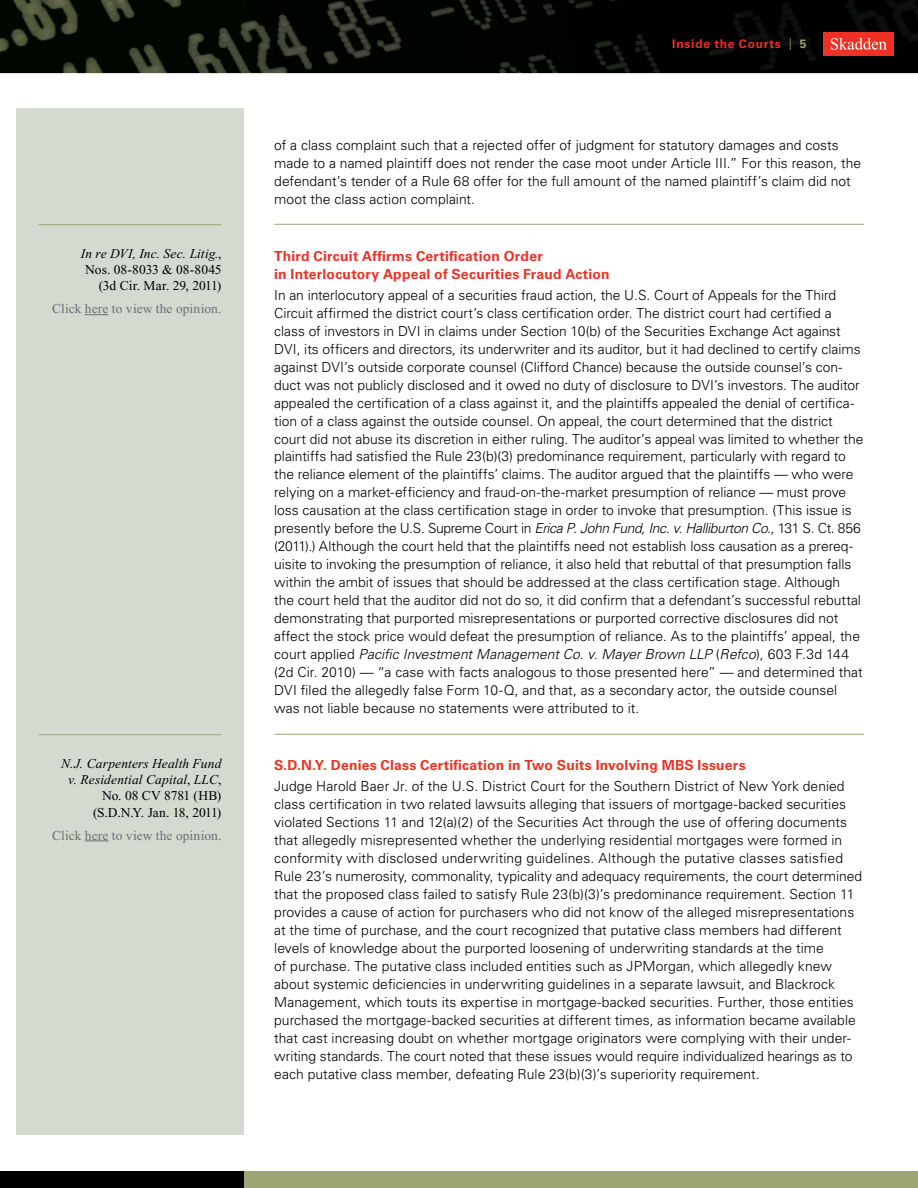
<style>
.page{position:relative;width:918px;height:1188px;background:#fff}
.page>*{position:absolute;margin:0;border:0;box-sizing:border-box;transform-origin:0 0}
.t1{font:300 13.8px/18px "Univers LT Std";color:#000}
.t2{font:700 13.8px/18px "Univers LT Std";letter-spacing:.015em;color:#ee3124}
.t3{font:italic 13.5px/16.2px "Times New Roman PS Std";letter-spacing:.01em;color:#000;text-align:right}
.t4{font:13.5px/16.2px "Times New Roman PS Std";color:#000;text-align:right}
.t5{font:13.5px "Times New Roman PS Std";letter-spacing:.005em;color:#6f6e71}
.t6{font:700 12px "Univers LT Std";letter-spacing:.065em;color:#ee3124}
.s1{font-style:italic}
.s2{font-style:normal}
.s3{font-weight:300;color:#a0a576}
.s4{color:#a0a576}
</style>
<div class="page">
<img style="left:0;top:0;width:918px;height:73px">
<div style="left:16px;top:108px;width:228px;height:1026px;background:#d4dad0"></div>
<div style="left:0;top:1172px;width:918px;height:16px;background:#a0a576"></div>
<div style="left:0;top:1172px;width:244px;height:16px;background:#000"></div>
<div style="left:824px;top:32px;width:70px;height:23px;background:#ee3124"></div>
<svg style="left:831px;top:38px;width:56px;height:12px"></svg>
<hr style="left:274px;top:224px;width:590px;height:1px;background:#a0a576">
<hr style="left:274px;top:734px;width:590px;height:1px;background:#a0a576">
<hr style="left:39px;top:224px;width:182px;height:1px;background:#a0a576">
<svg style="left:85px;top:314px;width:24px;height:1px"></svg>
<hr style="left:39px;top:734px;width:182px;height:1px;background:#a0a576">
<svg style="left:85px;top:841px;width:24px;height:1px"></svg>
<p class="t4" style="left:81px;top:245px;width:142px"><span class="s1">In re DVI, Inc. Sec. Litig.</span>,<br>Nos. 08-8033 &amp; 08-8045 (3d Cir. Mar. 29, 2011)</p>
<p class="t5" style="left:52px;top:301px;width:171px">Click here to view the opinion.</p>
<p class="t3" style="left:61px;top:755px;width:162px">N.J. Carpenters Health Fund v. Residential Capital<span class="s2">,</span> LLC<span class="s2">,<br>No. 08 CV 8781 (HB) (S.D.N.Y. Jan. 18, 2011)</span></p>
<p class="t5" style="left:52px;top:828px;width:171px">Click here to view the opinion.</p>
<p class="t6" style="left:672px;top:37px;width:136px">Inside the Courts <span class="s3">|</span> <span class="s4">5</span></p>
<p class="t1" style="left:274px;top:136px;width:589px">of a class complaint such that a rejected offer of judgment for statutory damages and costs made to a named plaintiff does not render the case moot under Article III.” For this reason, the defendant’s tender of a Rule 68 offer for the full amount of the named plaintiff’s claim did not moot the class action complaint.</p>
<p class="t2" style="left:274px;top:247px;width:337px">Third Circuit Affirms Certification Order<br>in Interlocutory Appeal of Securities Fraud Action</p>
<p class="t1" style="left:274px;top:286px;width:591px">In an interlocutory appeal of a securities fraud action, the U.S. Court of Appeals for the Third Circuit affirmed the district court’s class certification order. The district court had certified a class of investors in DVI in claims under Section 10(b) of the Securities Exchange Act against DVI, its officers and directors, its underwriter and its auditor, but it had declined to certify claims against DVI’s outside corporate counsel (Clifford Chance) because the outside counsel’s con&shy;duct was not publicly disclosed and it owed no duty of disclosure to DVI’s investors. The auditor appealed the certification of a class against it, and the plaintiffs appealed the denial of certifica&shy;tion of a class against the outside counsel. On appeal, the court determined that the district court did not abuse its discretion in either ruling. The auditor’s appeal was limited to whether the plaintiffs had satisfied the Rule 23(b)(3) predominance requirement, particularly with regard to the reliance element of the plaintiffs’ claims. The auditor argued that the plaintiffs — who were relying on a market-efficiency and fraud-on-the-market presumption of reliance — must prove loss causation at the class certification stage in order to invoke that presumption. (This issue is presently before the U.S. Supreme Court in <span class="s1">Erica P. John Fund, Inc. v. Halliburton Co.</span>, 131 S. Ct. 856 (2011).) Although the court held that the plaintiffs need not establish loss causation as a prereq&shy;uisite to invoking the presumption of reliance, it also held that rebuttal of that presumption falls within the ambit of issues that should be addressed at the class certification stage. Although the court held that the auditor did not do so, it did confirm that a defendant’s successful rebuttal demonstrating that purported misrepresentations or purported corrective disclosures did not affect the stock price would defeat the presumption of reliance. As to the plaintiffs’ appeal, the court applied <span class="s1">Pacific Investment Management Co. v. Mayer Brown LLP</span> (<span class="s1">Refco</span>), 603 F.3d 144 (2d Cir. 2010) — “a case with facts analogous to those presented here” — and determined that DVI filed the allegedly false Form 10-Q, and that, as a secondary actor, the outside counsel was not liable because no statements were attributed to it.</p>
<p class="t2" style="left:274px;top:757px;width:473px">S.D.N.Y. Denies Class Certification in Two Suits Involving MBS Issuers</p>
<p class="t1" style="left:274px;top:778px;width:590px">Judge Harold Baer Jr. of the U.S. District Court for the Southern District of New York denied class certification in two related lawsuits alleging that issuers of mortgage-backed securities violated Sections 11 and 12(a)(2) of the Securities Act through the use of offering documents that allegedly misrepresented whether the underlying residential mortgages were formed in conformity with disclosed underwriting guidelines. Although the putative classes satisfied Rule 23’s numerosity, commonality, typicality and adequacy requirements, the court determined that the proposed class failed to satisfy Rule 23(b)(3)’s predominance requirement. Section 11 provides a cause of action for purchasers who did not know of the alleged misrepresentations at the time of purchase, and the court recognized that putative class members had different levels of knowledge about the purported loosening of underwriting standards at the time<br>of purchase. The putative class included entities such as JPMorgan, which allegedly knew about systemic deficiencies in underwriting guidelines in a separate lawsuit, and Blackrock Management, which touts its expertise in mortgage-backed securities. Further, those entities purchased the mortgage-backed securities at different times, as information became available that cast increasing doubt on whether mortgage originators were complying with their under&shy;writing standards. The court noted that these issues would require individualized hearings as to each putative class member, defeating Rule 23(b)(3)’s superiority requirement.</p>
</div>
